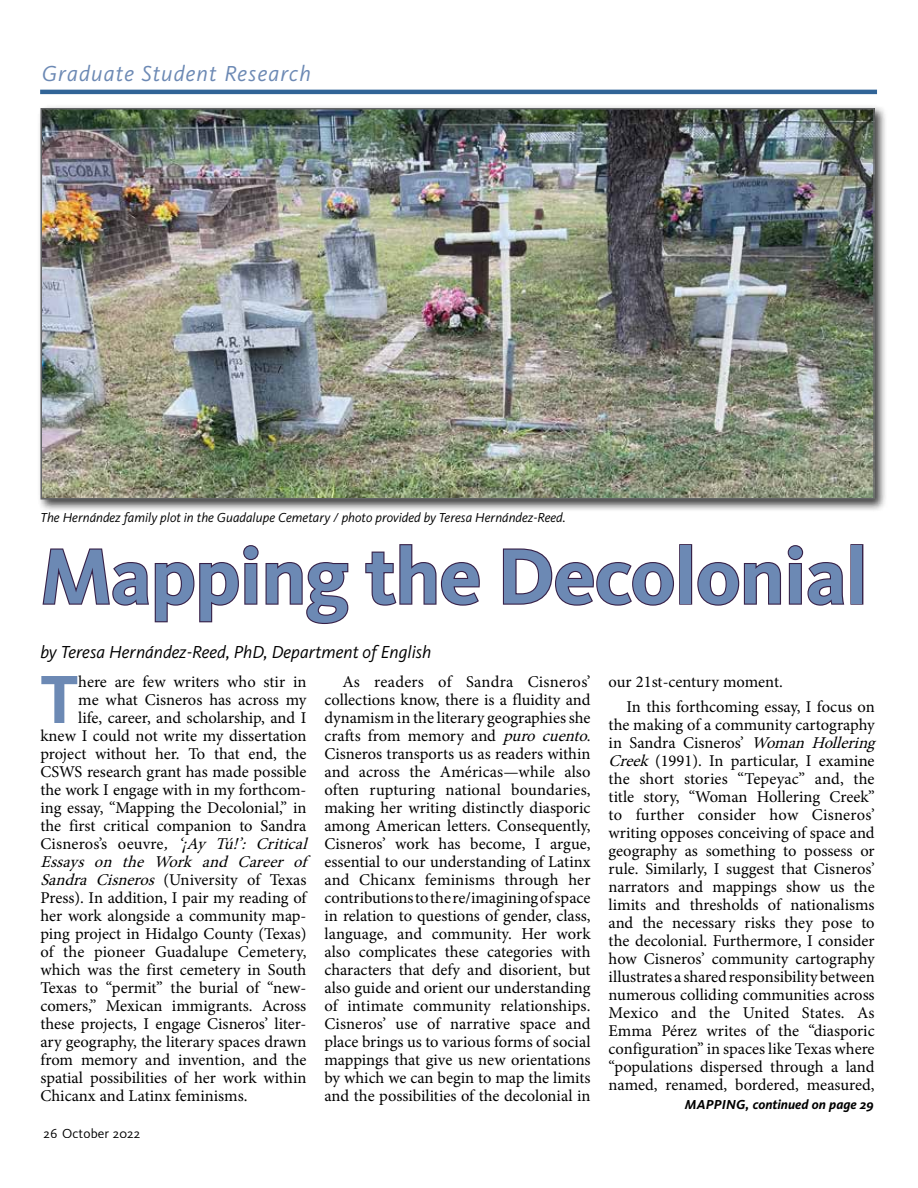
<style>
.page{position:relative;width:918px;height:1188px;background:#fff}
.page>*{position:absolute;margin:0;border:0;box-sizing:border-box;transform-origin:0 0}
.t1{font:700 81px "Kievit Pro";letter-spacing:-.01em;color:#6c89b4}
.t2{font:700 70.5px "Kievit Pro";color:#6c89b4}
.t3{font:italic 22.5px "Kievit Pro";letter-spacing:.05em;color:#6c89b4}
.t4{font:italic 18px "Kievit Pro";color:#000}
.t5{font:16.5px/18px "Minion Pro";color:#000}
.t6{font:italic 16.5px "Minion Pro";color:#000}
.t7{font:italic 13.5px "Kievit Pro";color:#000}
.t8{font:italic 700 13.5px "Kievit Pro";color:#000}
.t9{font:13.5px "Kievit Pro";letter-spacing:.01em;color:#000}
.s1{font-style:normal}
.s2{font-style:italic}
</style>
<div class="page">
<hr style="left:40px;top:90px;width:837px;height:4px;background:#316497">
<svg style="left:42px;top:545px;width:307px;height:79px"></svg>
<svg style="left:365px;top:544px;width:115px;height:62px"></svg>
<svg style="left:502px;top:548px;width:172px;height:58px"></svg>
<div style="left:679px;top:544px;width:13px;height:61px;border:2px solid #372148"></div>
<svg style="left:697px;top:545px;width:148px;height:61px"></svg>
<div style="left:850px;top:544px;width:13px;height:61px;border:2px solid #372148"></div>
<div style="left:37px;top:105px;width:851px;height:407px;background:#000;opacity:.75"></div>
<img style="left:43px;top:111px;width:829px;height:386px">
<div style="left:40px;top:108px;width:835px;height:392px;border:2px solid #636466"></div>
<h3 class="t3" style="left:42px;top:60px;width:271px">Graduate Student Research</h3>
<p class="t7" style="left:40px;top:509px;width:527px">The Hernández family plot in the Guadalupe Cemetary / photo provided by Teresa Hernández-Reed.</p>
<h1 class="t1" style="left:40px;top:528px;width:829px">Mapping the Decolonial</h1>
<p class="t4" style="left:40px;top:641px;width:392px">by Teresa Hernández-Reed, PhD, Department of English</p>
<h2 class="t2" style="left:40px;top:657px;width:39px">T</h2>
<p class="t5" style="left:78px;top:673px;width:230px">here are few writers who stir in</p>
<p class="t5" style="left:78px;top:691px;width:230px">me what Cisneros has across my</p>
<p class="t5" style="left:78px;top:709px;width:230px">life, career, and scholarship, and I</p>
<p class="t5" style="left:40px;top:727px;width:268px">knew I could not write my dissertation</p>
<p class="t5" style="left:40px;top:745px;width:268px">project without her. To that end, the</p>
<p class="t5" style="left:40px;top:763px;width:268px">CSWS research grant has made possible</p>
<p class="t5" style="left:40px;top:781px;width:268px">the work I engage with in my forthcom-</p>
<p class="t5" style="left:40px;top:799px;width:268px">ing essay, “Mapping the Decolonial,” in</p>
<p class="t5" style="left:40px;top:817px;width:268px">the first critical companion to Sandra</p>
<p class="t6" style="left:40px;top:833px;width:274px"><span class="s1">Cisneros’s oeuvre</span>, ‘¡Ay Tú!’: Critical</p>
<p class="t6" style="left:40px;top:851px;width:269px">Essays on the Work and Career of</p>
<p class="t5" style="left:40px;top:871px;width:268px"><span class="s2">Sandra Cisneros</span> (University of Texas</p>
<p class="t5" style="left:40px;top:889px;width:268px">Press). In addition, I pair my reading of</p>
<p class="t5" style="left:40px;top:907px;width:268px">her work alongside a community map-</p>
<p class="t5" style="left:40px;top:925px;width:268px">ping project in Hidalgo County (Texas)</p>
<p class="t5" style="left:40px;top:943px;width:268px">of the pioneer Guadalupe Cemetery,</p>
<p class="t5" style="left:40px;top:961px;width:268px">which was the first cemetery in South</p>
<p class="t5" style="left:40px;top:979px;width:268px">Texas to “permit” the burial of “new-</p>
<p class="t5" style="left:40px;top:997px;width:267px">comers,” Mexican immigrants. Across</p>
<p class="t5" style="left:40px;top:1015px;width:268px">these projects, I engage Cisneros’ liter-</p>
<p class="t5" style="left:40px;top:1033px;width:268px">ary geography, the literary spaces drawn</p>
<p class="t5" style="left:40px;top:1051px;width:268px">from memory and invention, and the</p>
<p class="t5" style="left:40px;top:1069px;width:268px">spatial possibilities of her work within</p>
<p class="t5" style="left:40px;top:1087px;width:209px">Chicanx and Latinx feminisms.</p>
<p class="t9" style="left:43px;top:1125px;width:98px">26 October 2022</p>
<p class="t5" style="left:324px;top:673px;width:270px;text-indent:18px">As readers of Sandra Cisneros’ collections know, there is a fluidity and dynamism in the literary geographies she crafts from memory and <span class="s2">puro cuento</span>.<br>Cisneros transports us as readers within and across the Américas—while also often rupturing national boundaries, making her writing distinctly diasporic among American letters. Consequently, Cisneros’ work has become, I argue, essential to our understanding of Latinx and Chicanx feminisms through her contributions to the re/imagining of space in relation to questions of gender, class, language, and community. Her work also complicates these categories with characters that defy and disorient, but also guide and orient our understanding of intimate community relationships.<br>Cisneros’ use of narrative space and place brings us to various forms of social mappings that give us new orientations by which we can begin to map the limits and the possibilities of the decolonial in</p>
<p class="t5" style="left:627px;top:669px;width:250px;line-height:24.8px;text-indent:-18px">our 21st-century moment.<br>In this forthcoming essay, I focus on</p>
<p class="t5" style="left:609px;top:716px;width:274px">the making of a community cartography in Sandra Cisneros’ <span class="s2">Woman Hollering Creek</span> (1991). In particular, I examine the short stories “Tepeyac” and, the title story, “Woman Hollering Creek” to further consider how Cisneros’ writing opposes conceiving of space and geography as something to possess or rule. Similarly, I suggest that Cisneros’ narrators and mappings show us the limits and thresholds of nationalisms and the necessary risks they pose to the decolonial. Furthermore, I consider how Cisneros’ community cartography illustrates a shared responsibility between numerous colliding communities across Mexico and the United States. As Emma Pérez writes of the “diasporic configuration” in spaces like Texas where “populations dispersed through a land named, renamed, bordered, measured,</p>
<p class="t8" style="left:685px;top:1096px;width:190px">MAPPING, continued on page 29</p>
</div>
